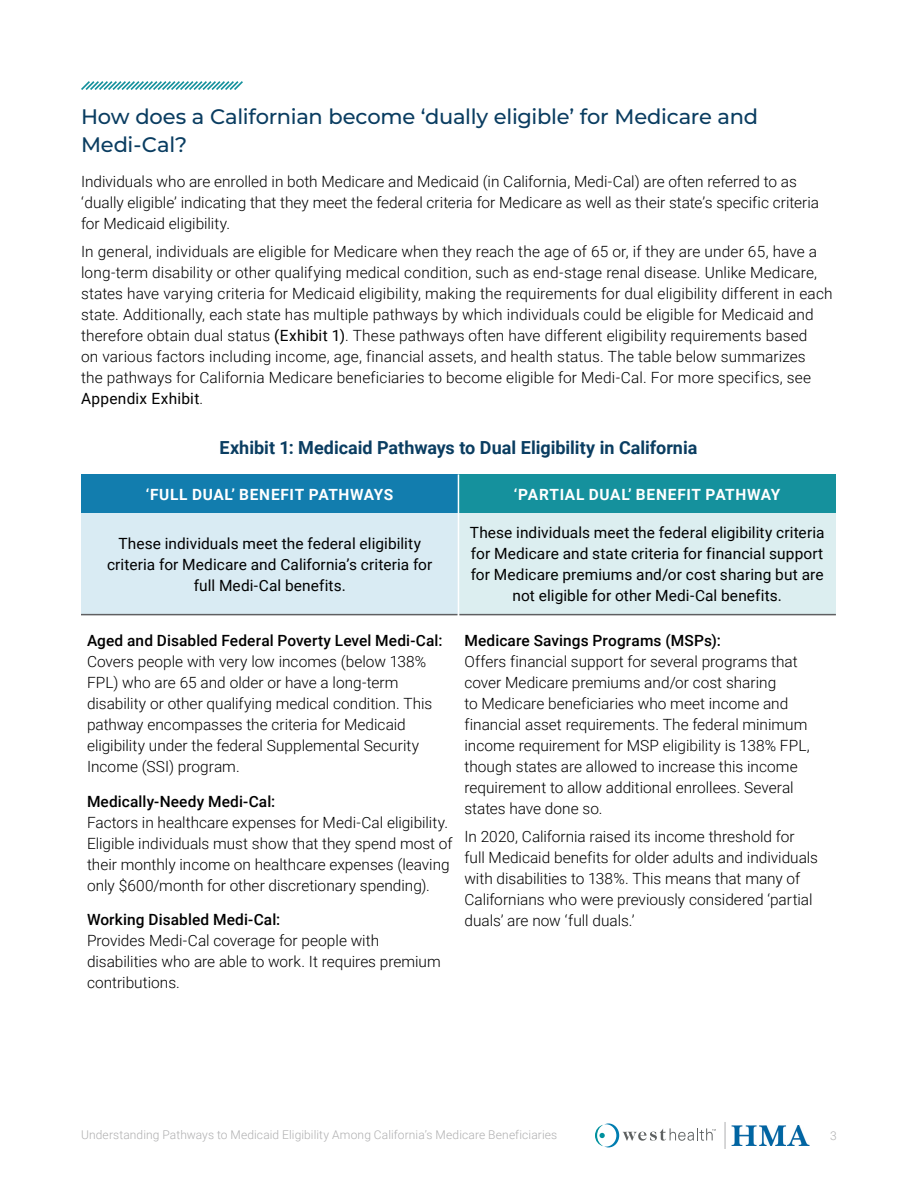
<style>
.page{position:relative;width:918px;height:1188px;background:#fff}
.page>*{position:absolute;margin:0;border:0;box-sizing:border-box;transform-origin:0 0}
.t1{font:100 21px/28.5px "Montserrat";letter-spacing:-.01em;color:#0a3d61}
.t2{font:700 18px "Roboto";color:#0a3d61}
.t3{font:300 15.45px/21px "Roboto";color:#000}
.t4{font:15.45px/21px "Roboto";letter-spacing:.005em;color:#000;text-align:center}
.t5{font:500 15.45px "Roboto";letter-spacing:.005em;color:#000}
.t6{font:700 15.45px "Roboto";letter-spacing:.045em;color:#fff}
.t7{font:300 12px "Roboto";letter-spacing:.01em;color:#afafb0}
.s1{font-weight:400}
</style>
<div class="page">
<svg style="left:725px;top:1122px;width:1px;height:27px"></svg>
<svg style="left:595px;top:1123px;width:121px;height:24px"></svg>
<img style="left:732px;top:1125px;width:78px;height:21px">
<svg style="left:81px;top:81px;width:162px;height:9px"></svg>
<div style="left:81px;top:474px;width:377px;height:39px;background:#127dae"></div>
<div style="left:458px;top:474px;width:378px;height:39px;background:#15919d"></div>
<div style="left:81px;top:513px;width:377px;height:102px;background:#d9ebf3"></div>
<div style="left:458px;top:513px;width:378px;height:102px;background:#dceef0"></div>
<hr style="left:81px;top:614px;width:377px;height:1px;background:#5f5f61">
<hr style="left:459px;top:614px;width:377px;height:1px;background:#5f5f61">
<hr style="left:458px;top:474px;width:1px;height:39px;background:#fff">
<hr style="left:458px;top:513px;width:1px;height:102px;background:#fff">
<p class="t1" style="left:81px;top:102px;width:679px">How does a Californian become ‘dually eligible’ for Medicare and<br>Medi-Cal?</p>
<p class="t3" style="left:81px;top:170px;width:740px">Individuals who are enrolled in both Medicare and Medicaid (in California, Medi-Cal) are often referred to as ‘dually eligible’ indicating that they meet the federal criteria for Medicare as well as their state’s specific criteria for Medicaid eligibility.</p>
<p class="t3" style="left:81px;top:240px;width:753px">In general, individuals are eligible for Medicare when they reach the age of 65 or, if they are under 65, have a long-term disability or other qualifying medical condition, such as end-stage renal disease. Unlike Medicare, states have varying criteria for Medicaid eligibility, making the requirements for dual eligibility different in each state. Additionally, each state has multiple pathways by which individuals could be eligible for Medicaid and therefore obtain dual status <span class="s1">(Exhibit 1)</span>. These pathways often have different eligibility requirements based<br>on various factors including income, age, financial assets, and health status. The table below summarizes<br>the pathways for California Medicare beneficiaries to become eligible for Medi-Cal. For more specifics, see <span class="s1">Appendix Exhibit</span>.</p>
<p class="t2" style="left:220px;top:435px;width:479px">Exhibit 1: Medicaid Pathways to Dual Eligibility in California</p>
<p class="t6" style="left:146px;top:483px;width:249px">‘FULL DUAL’ BENEFIT PATHWAYS</p>
<p class="t6" style="left:514px;top:483px;width:268px">‘PARTIAL DUAL’ BENEFIT PATHWAY</p>
<p class="t4" style="left:107px;top:532px;width:327px">These individuals meet the federal eligibility criteria for Medicare and California’s criteria for full Medi-Cal benefits.</p>
<p class="t4" style="left:470px;top:522px;width:356px">These individuals meet the federal eligibility criteria for Medicare and state criteria for financial support for Medicare premiums and/or cost sharing but are not eligible for other Medi-Cal benefits.</p>
<p class="t5" style="left:87px;top:630px;width:357px">Aged and Disabled Federal Poverty Level Medi-Cal:</p>
<p class="t3" style="left:87px;top:651px;width:347px">Covers people with very low incomes (below 138% FPL) who are 65 and older or have a long-term disability or other qualifying medical condition. This pathway encompasses the criteria for Medicaid eligibility under the federal Supplemental Security Income (SSI) program.</p>
<p class="t5" style="left:87px;top:791px;width:190px">Medically-Needy Medi-Cal:</p>
<p class="t3" style="left:87px;top:811px;width:367px">Factors in healthcare expenses for Medi-Cal eligibility.<br>Eligible individuals must show that they spend most of their monthly income on healthcare expenses (leaving only $600/month for other discretionary spending).</p>
<p class="t5" style="left:87px;top:909px;width:195px">Working Disabled Medi-Cal:</p>
<p class="t3" style="left:87px;top:930px;width:355px">Provides Medi-Cal coverage for people with disabilities who are able to work. It requires premium contributions.</p>
<p class="t5" style="left:464px;top:630px;width:258px">Medicare Savings Programs (MSPs):</p>
<p class="t3" style="left:464px;top:651px;width:347px">Offers financial support for several programs that cover Medicare premiums and/or cost sharing<br>to Medicare beneficiaries who meet income and financial asset requirements. The federal minimum income requirement for MSP eligibility is 138% FPL, though states are allowed to increase this income requirement to allow additional enrollees. Several states have done so.</p>
<p class="t3" style="left:464px;top:826px;width:355px">In 2020, California raised its income threshold for full Medicaid benefits for older adults and individuals with disabilities to 138%. This means that many of Californians who were previously considered ‘partial duals’ are now ‘full duals.’</p>
<p class="t7" style="left:81px;top:1126px;width:478px">Understanding Pathways to Medicaid Eligibility Among California’s Medicare Beneficiaries</p>
<p class="t7" style="left:830px;top:1127px;width:8px">3</p>
</div>
